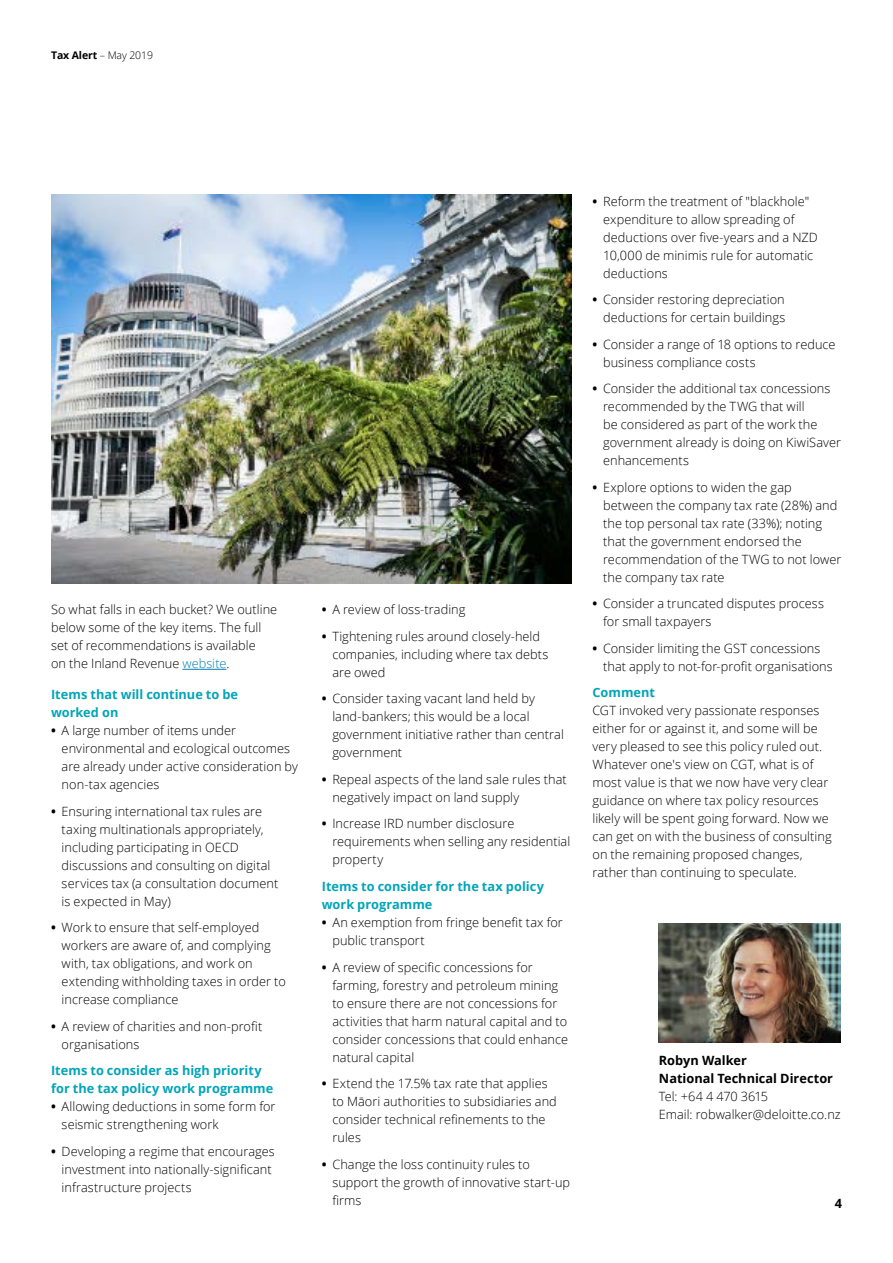
<style>
.page{position:relative;width:893px;height:1263px;background:#fff}
.page>*{position:absolute;margin:0;border:0;box-sizing:border-box;transform-origin:0 0}
.t1{font:300 12.75px/18px "Open Sans";letter-spacing:.005em;color:#000}
.t2{font:700 12.75px/18px "Open Sans";letter-spacing:.005em;color:#00a5b8}
.t3{font:700 12.75px/18px "Open Sans";color:#000}
.t4{font:700 10.5px "Open Sans";letter-spacing:-.01em;color:#000}
.s1{font-weight:300}
.s2{color:#007db6}
.s3{font-weight:700}
</style>
<div class="page">
<hr style="left:182px;top:669px;width:44px;height:1px;background:#007db6">
<img style="left:51px;top:194px;width:520px;height:389px">
<img style="left:659px;top:923px;width:182px;height:119px">
<p class="t4" style="left:51px;top:48px;width:104px">Tax Alert <span class="s1">– May 2019</span></p>
<p class="t1" style="left:51px;top:600px;width:228px">So what falls in each bucket? We outline below some of the key items. The full set of recommendations is available<br>on the Inland Revenue <span class="s2">website</span>.</p>
<p class="t2" style="left:51px;top:685px;width:189px">Items that will continue to be worked on</p>
<p class="t1" style="left:62px;top:721px;width:238px;text-indent:-11px"><span class="s3">•</span> A large number of items under environmental and ecological outcomes are already under active consideration by non-tax agencies</p>
<p class="t1" style="left:62px;top:802px;width:218px;text-indent:-11px"><span class="s3">•</span> Ensuring international tax rules are taxing multinationals appropriately, including participating in OECD discussions and consulting on digital services tax (a consultation document is expected in May)</p>
<p class="t1" style="left:62px;top:918px;width:226px;text-indent:-11px"><span class="s3">•</span> Work to ensure that self-employed workers are aware of, and complying with, tax obligations, and work on extending withholding taxes in order to increase compliance</p>
<p class="t1" style="left:62px;top:1017px;width:202px;text-indent:-11px"><span class="s3">•</span> A review of charities and non-profit organisations</p>
<p class="t2" style="left:51px;top:1061px;width:224px">Items to consider as high priority for the tax policy work programme</p>
<p class="t1" style="left:62px;top:1097px;width:215px;text-indent:-11px"><span class="s3">•</span> Allowing deductions in some form for seismic strengthening work</p>
<p class="t1" style="left:62px;top:1142px;width:215px;text-indent:-11px"><span class="s3">•</span> Developing a regime that encourages investment into nationally-significant infrastructure projects</p>
<p class="t1" style="left:322px;top:600px;width:145px"><span class="s3">•</span> A review of loss-trading</p>
<p class="t1" style="left:332px;top:627px;width:217px;text-indent:-11px"><span class="s3">•</span> Tightening rules around closely-held companies, including where tax debts are owed</p>
<p class="t1" style="left:332px;top:689px;width:233px;text-indent:-11px"><span class="s3">•</span> Consider taxing vacant land held by land-bankers; this would be a local government initiative rather than central government</p>
<p class="t1" style="left:332px;top:770px;width:236px;text-indent:-11px"><span class="s3">•</span> Repeal aspects of the land sale rules that negatively impact on land supply</p>
<p class="t1" style="left:332px;top:814px;width:239px;text-indent:-11px"><span class="s3">•</span> Increase IRD number disclosure requirements when selling any residential property</p>
<p class="t2" style="left:322px;top:877px;width:224px">Items to consider for the tax policy work programme</p>
<p class="t1" style="left:332px;top:913px;width:232px;text-indent:-11px"><span class="s3">•</span> An exemption from fringe benefit tax for public transport</p>
<p class="t1" style="left:332px;top:957px;width:237px;text-indent:-11px"><span class="s3">•</span> A review of specific concessions for farming, forestry and petroleum mining to ensure there are not concessions for activities that harm natural capital and to consider concessions that could enhance natural capital</p>
<p class="t1" style="left:332px;top:1074px;width:226px;text-indent:-11px"><span class="s3">•</span> Extend the 17.5% tax rate that applies to Māori authorities to subsidiaries and consider technical refinements to the rules</p>
<p class="t1" style="left:332px;top:1154px;width:239px;text-indent:-11px"><span class="s3">•</span> Change the loss continuity rules to support the growth of innovative start-up firms</p>
<p class="t1" style="left:603px;top:192px;width:216px;text-indent:-11px"><span class="s3">•</span> Reform the treatment of "blackhole" expenditure to allow spreading of deductions over five-years and a NZD<br>10,000 de minimis rule for automatic deductions</p>
<p class="t1" style="left:592px;top:290px;width:194px;text-align:right"><span class="s3">•</span> Consider restoring depreciation deductions for certain buildings</p>
<p class="t1" style="left:603px;top:335px;width:234px;text-indent:-11px"><span class="s3">•</span> Consider a range of 18 options to reduce business compliance costs</p>
<p class="t1" style="left:603px;top:379px;width:239px;text-indent:-11px"><span class="s3">•</span> Consider the additional tax concessions recommended by the TWG that will<br>be considered as part of the work the government already is doing on KiwiSaver enhancements</p>
<p class="t1" style="left:603px;top:478px;width:240px;text-indent:-11px"><span class="s3">•</span> Explore options to widen the gap between the company tax rate (28%) and the top personal tax rate (33%); noting that the government endorsed the recommendation of the TWG to not lower the company tax rate</p>
<p class="t1" style="left:603px;top:594px;width:222px;text-indent:-11px"><span class="s3">•</span> Consider a truncated disputes process for small taxpayers</p>
<p class="t1" style="left:603px;top:639px;width:231px;text-indent:-11px"><span class="s3">•</span> Consider limiting the GST concessions that apply to not-for-profit organisations</p>
<p class="t2" style="left:592px;top:683px;width:64px">Comment</p>
<p class="t1" style="left:592px;top:701px;width:241px">CGT invoked very passionate responses either for or against it, and some will be very pleased to see this policy ruled out.<br>Whatever one's view on CGT, what is of most value is that we now have very clear guidance on where tax policy resources likely will be spent going forward. Now we can get on with the business of consulting on the remaining proposed changes, rather than continuing to speculate.</p>
<p class="t3" style="left:659px;top:1051px;width:176px">Robyn Walker<br>National Technical Director</p>
<p class="t1" style="left:659px;top:1087px;width:183px">Tel: +64 4 470 3615<br>Email: robwalker@deloitte.co.nz</p>
<p class="t3" style="left:835px;top:1194px;width:9px">4</p>
</div>
